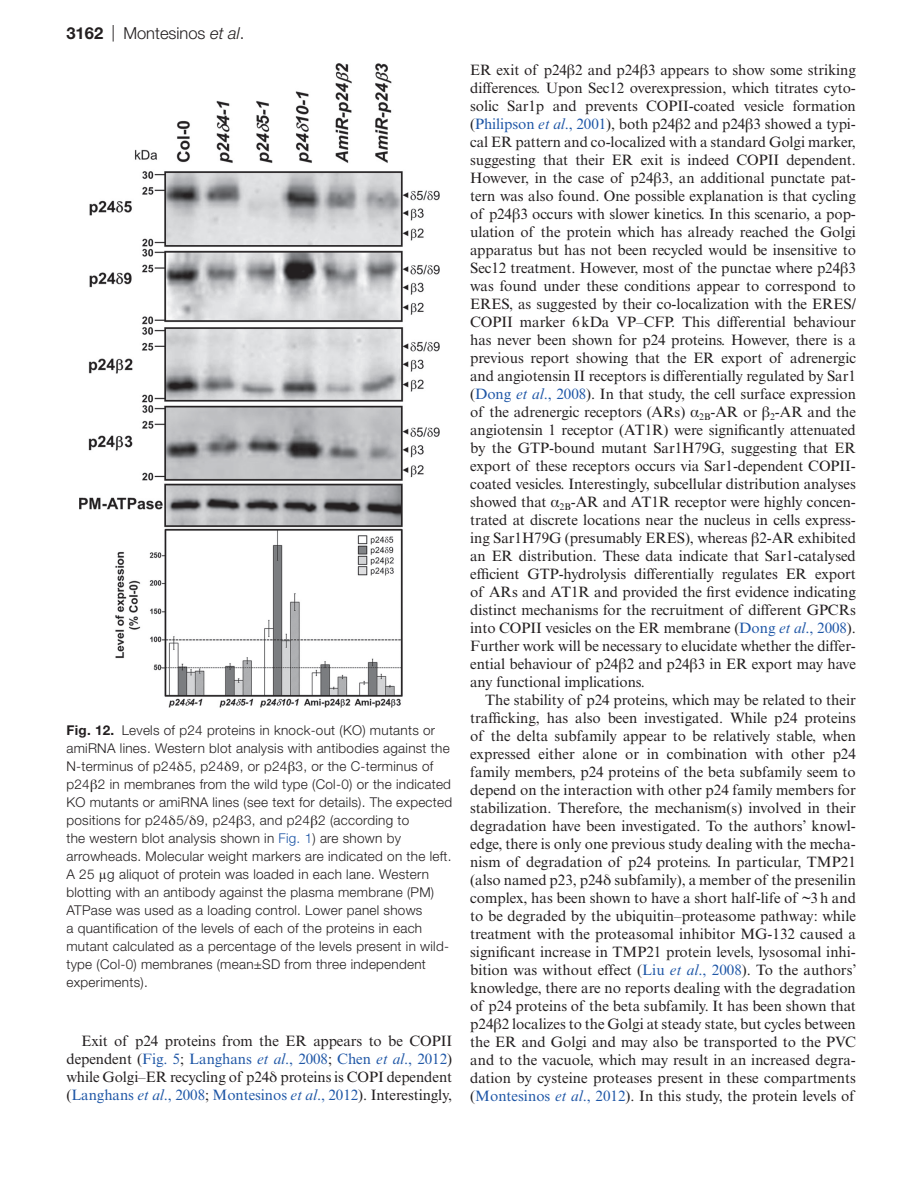
<style>
.page{position:relative;width:919px;height:1187px;background:#fff}
.page>*{position:absolute;margin:0;border:0;box-sizing:border-box;transform-origin:0 0}
.t1{font:300 16.5px "Helvetica Neue LT Std";color:#231f20}
.t2{font:15px/18px "Times New Roman MT Std";letter-spacing:-.005em;color:#231f20;text-align:justify}
.t3{font:300 13.5px/18px "Helvetica Neue LT Std";letter-spacing:.02em;color:#231f20}
.s1{font-weight:700}
.s2{font-style:italic}
.s3{font-family:"Gandhari Unicode";font-weight:400}
.s4{color:#1e56a6}
.s5{font-style:italic;color:#1e56a6}
.s6{font-family:"Gandhari Unicode"}
</style>
<div class="page">
<img style="left:79px;top:63px;width:360px;height:644px">
<p class="t1" style="left:66px;top:23px;width:179px"><span class="s1">3162</span> | Montesinos <span class="s2">et al</span>.</p>
<p class="t3" style="left:66px;top:720px;width:387px"><span class="s1">Fig. 12.</span> Levels of p24 proteins in knock-out (KO) mutants or amiRNA lines. Western blot analysis with antibodies against the N-terminus of p24<span class="s3">δ</span>5, p24<span class="s3">δ</span>9, or p24<span class="s3">β</span>3, or the C-terminus of p24<span class="s3">β</span>2 in membranes from the wild type (Col-0) or the indicated KO mutants or amiRNA lines (see text for details). The expected positions for p24<span class="s3">δ</span>5/<span class="s3">δ</span>9, p24<span class="s3">β</span>3, and p24<span class="s3">β</span>2 (according to<br>the western blot analysis shown in <span class="s4">Fig. 1</span>) are shown by arrowheads. Molecular weight markers are indicated on the left.<br>A 25 <span class="s3">μ</span>g aliquot of protein was loaded in each lane. Western blotting with an antibody against the plasma membrane (PM)<br>ATPase was used as a loading control. Lower panel shows<br>a quantification of the levels of each of the proteins in each mutant calculated as a percentage of the levels present in wild&shy;type (Col-0) membranes (mean±SD from three independent experiments).</p>
<p class="t2" style="left:66px;top:1031px;width:387px;text-indent:15px">Exit of p24 proteins from the ER appears to be COPII dependent (<span class="s4">Fig. 5</span>; <span class="s4">Langhans</span> <span class="s5">et al</span><span class="s4">., 2008</span>; <span class="s4">Chen</span> <span class="s5">et al</span><span class="s4">., 2012</span>) while Golgi–ER recycling of p24<span class="s6">δ</span> proteins is COPI dependent (<span class="s4">Langhans</span> <span class="s5">et al</span><span class="s4">., 2008</span>; <span class="s4">Montesinos</span> <span class="s5">et al</span><span class="s4">., 2012</span>). Interestingly,</p>
<p class="t2" style="left:470px;top:61px;width:387px">ER exit of p24<span class="s6">β</span>2 and p24<span class="s6">β</span>3 appears to show some striking differences. Upon Sec12 overexpression, which titrates cyto&shy;solic Sar1p and prevents COPII-coated vesicle formation (<span class="s4">Philipson</span> <span class="s5">et al</span><span class="s4">., 2001</span>), both p24<span class="s6">β</span>2 and p24<span class="s6">β</span>3 showed a typi&shy;cal ER pattern and co-localized with a standard Golgi marker, suggesting that their ER exit is indeed COPII dependent.<br>However, in the case of p24<span class="s6">β</span>3, an additional punctate pat&shy;tern was also found. One possible explanation is that cycling of p24<span class="s6">β</span>3 occurs with slower kinetics. In this scenario, a pop&shy;ulation of the protein which has already reached the Golgi apparatus but has not been recycled would be insensitive to Sec12 treatment. However, most of the punctae where p24<span class="s6">β</span>3 was found under these conditions appear to correspond to ERES, as suggested by their co-localization with the ERES/ COPII marker 6kDa VP–CFP. This differential behaviour has never been shown for p24 proteins. However, there is a previous report showing that the ER export of adrenergic and angiotensin II receptors is differentially regulated by Sar1 (<span class="s4">Dong</span> <span class="s5">et al</span><span class="s4">., 2008</span>). In that study, the cell surface expression of the adrenergic receptors (ARs) <span class="s6">α</span><sub>2B</sub>-AR or <span class="s6">β</span><sub>2</sub>-AR and the angiotensin 1 receptor (AT1R) were significantly attenuated by the GTP-bound mutant Sar1H79G, suggesting that ER export of these receptors occurs via Sar1-dependent COPII&shy;coated vesicles. Interestingly, subcellular distribution analyses showed that <span class="s6">α</span><sub>2B</sub>-AR and AT1R receptor were highly concen&shy;trated at discrete locations near the nucleus in cells express&shy;ing Sar1H79G (presumably ERES), whereas <span class="s6">β</span>2-AR exhibited an ER distribution. These data indicate that Sar1-catalysed efficient GTP-hydrolysis differentially regulates ER export of ARs and AT1R and provided the first evidence indicating distinct mechanisms for the recruitment of different GPCRs into COPII vesicles on the ER membrane (<span class="s4">Dong</span> <span class="s5">et al</span><span class="s4">., 2008</span>).<br>Further work will be necessary to elucidate whether the differ&shy;ential behaviour of p24<span class="s6">β</span>2 and p24<span class="s6">β</span>3 in ER export may have any functional implications.</p>
<p class="t2" style="left:470px;top:691px;width:388px;text-indent:15px">The stability of p24 proteins, which may be related to their trafficking, has also been investigated. While p24 proteins of the delta subfamily appear to be relatively stable, when expressed either alone or in combination with other p24 family members, p24 proteins of the beta subfamily seem to depend on the interaction with other p24 family members for stabilization. Therefore, the mechanism(s) involved in their degradation have been investigated. To the authors’ knowl&shy;edge, there is only one previous study dealing with the mecha&shy;nism of degradation of p24 proteins. In particular, TMP21 (also named p23, p24<span class="s6">δ</span> subfamily), a member of the presenilin complex, has been shown to have a short half-life of ~3h and to be degraded by the ubiquitin–proteasome pathway: while treatment with the proteasomal inhibitor MG-132 caused a significant increase in TMP21 protein levels, lysosomal inhi&shy;bition was without effect (<span class="s4">Liu</span> <span class="s5">et al</span><span class="s4">., 2008</span>). To the authors’ knowledge, there are no reports dealing with the degradation of p24 proteins of the beta subfamily. It has been shown that p24<span class="s6">β</span>2 localizes to the Golgi at steady state, but cycles between the ER and Golgi and may also be transported to the PVC and to the vacuole, which may result in an increased degra&shy;dation by cysteine proteases present in these compartments (<span class="s4">Montesinos</span> <span class="s5">et al</span><span class="s4">., 2012</span>). In this study, the protein levels of</p>
</div>
